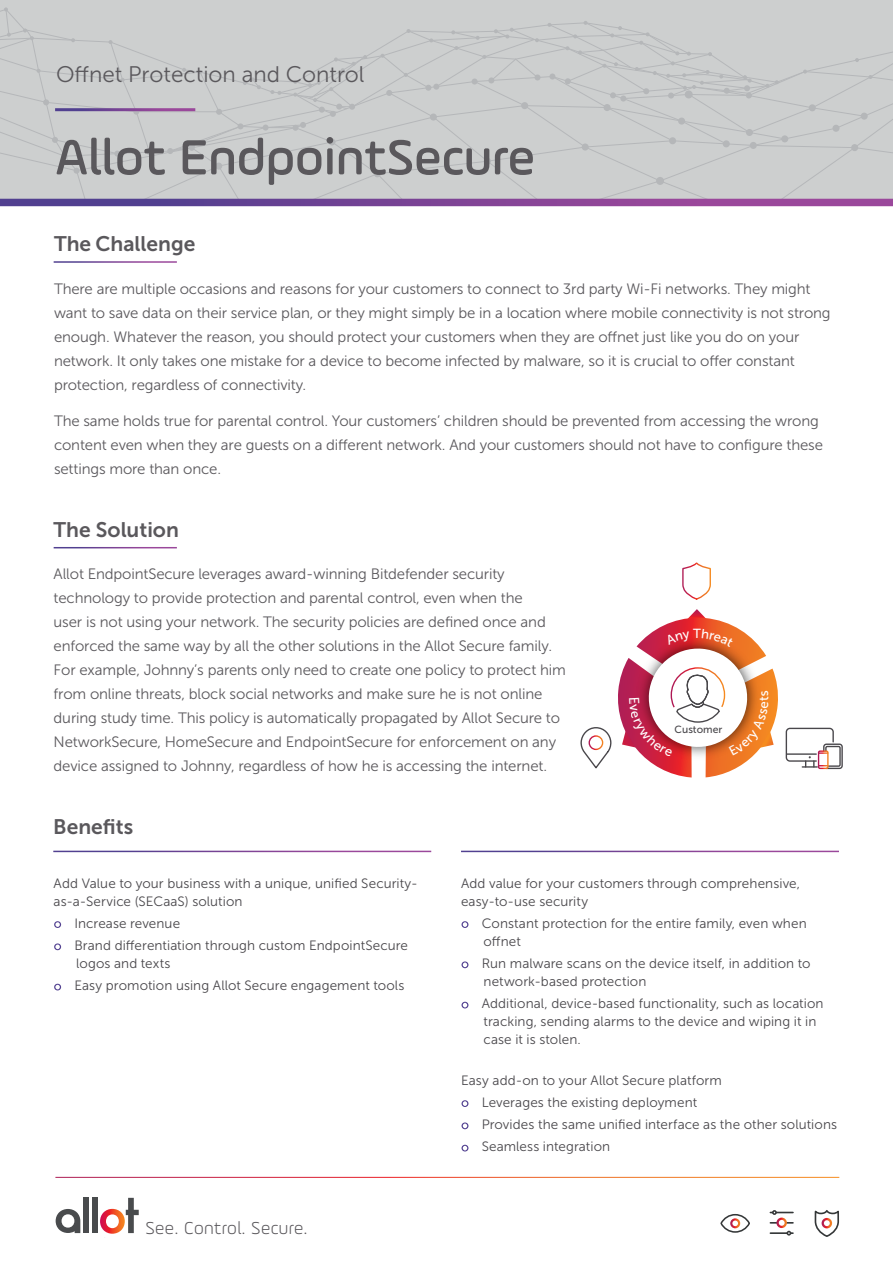
<style>
.page{position:relative;width:893px;height:1263px;background:#fff}
.page>*{position:absolute;margin:0;border:0;box-sizing:border-box;transform-origin:0 0}
.t1{font:500 52.5px "Ample Soft";color:#5a585c}
.t2{font:22.5px "Museo Sans 300";color:#5a585c}
.t3{font:21px "Museo Sans 700";color:#5a585c}
.t4{font:300 18.45px "Ample Soft";letter-spacing:.02em;color:#5a585c}
.t5{font:15px/24px "Museo Sans 300";letter-spacing:-.01em;color:#5a585c}
.t6{font:13.5px/18px "Museo Sans 300";letter-spacing:.005em;color:#49474b}
.t7{font:13.2px "Museo Sans 500";color:#fff}
.t8{font:10.35px "Museo Sans 500";color:#49474b}
.s1{font-family:"Museo Sans 500";font-size:12.75px;color:#fff}
</style>
<div class="page">
<div style="left:0;top:0;width:893px;height:200px;background:#cdcfcf"></div>
<svg style="left:0;top:7px;width:893px;height:192px"></svg>
<hr style="left:55px;top:108px;width:140px;height:3px;background:#fff">
<svg style="left:0;top:199px;width:893px;height:7px;background:#794395"></svg>
<svg style="left:682px;top:562px;width:29px;height:38px"></svg>
<svg style="left:785px;top:727px;width:58px;height:43px"></svg>
<svg style="left:814px;top:1210px;width:25px;height:27px"></svg>
<div style="left:822px;top:1218px;width:10px;height:10px;border:2px solid #fff;border-radius:50%"></div>
<div style="left:776px;top:1217px;width:11px;height:11px;border:2px solid #fff;border-radius:50%"></div>
<svg style="left:770px;top:1210px;width:23px;height:5px"></svg>
<svg style="left:770px;top:1231px;width:23px;height:4px"></svg>
<div style="left:730px;top:1218px;width:10px;height:10px;border:2px solid #fff;border-radius:50%"></div>
<div style="left:720px;top:1214px;width:30px;height:19px;border:2px solid #343738;border-radius:50%"></div>
<div style="left:83px;top:1198px;width:6px;height:35px;background:#494b4d"></div>
<div style="left:92px;top:1198px;width:6px;height:35px;background:#494b4d"></div>
<svg style="left:56px;top:1209px;width:24px;height:24px"></svg>
<svg style="left:100px;top:1198px;width:39px;height:36px"></svg>
<svg style="left:580px;top:609px;width:198px;height:168px"></svg>
<h2 class="t2" style="left:56px;top:63px;width:310px">Offnet Protection and Control</h2>
<h1 class="t1" style="left:55px;top:126px;width:482px">Allot EndpointSecure</h1>
<h3 class="t3" style="left:54px;top:232px;width:143px">The Challenge</h3>
<p class="t5" style="left:54px;top:277px;width:778px">There are multiple occasions and reasons for your customers to connect to 3rd party Wi-Fi networks. They might want to save data on their service plan, or they might simply be in a location where mobile connectivity is not strong enough. Whatever the reason, you should protect your customers when they are offnet just like you do on your network. It only takes one mistake for a device to become infected by malware, so it is crucial to offer constant protection, regardless of connectivity.</p>
<p class="t5" style="left:54px;top:409px;width:770px">The same holds true for parental control. Your customers’ children should be prevented from accessing the wrong content even when they are guests on a different network. And your customers should not have to configure these settings more than once.</p>
<h3 class="t3" style="left:54px;top:518px;width:127px">The Solution</h3>
<p class="t5" style="left:54px;top:562px;width:514px">Allot EndpointSecure leverages award-winning Bitdefender security technology to provide protection and parental control, even when the<br>user is not using your network. The security policies are defined once and enforced the same way by all the other solutions in the Allot Secure family.<br>For example, Johnny’s parents only need to create one policy to protect him from online threats, block social networks and make sure he is not online during study time. This policy is automatically propagated by Allot Secure to NetworkSecure, HomeSecure and EndpointSecure for enforcement on any device assigned to Johnny, regardless of how he is accessing the internet.</p>
<h3 class="t3" style="left:53px;top:815px;width:81px">Benefits</h3>
<p class="t7" style="left:693px;top:626px;width:9px">T</p>
<p class="t8" style="left:675px;top:723px;width:49px">Customer</p>
<p class="t7" style="left:757px;top:701px;width:6px;rotate:-90deg">t</p>
<p class="t6" style="left:54px;top:874px;width:366px">Add Value to your business with a unique, unified Security&shy;as-a-Service (SECaaS) solution</p>
<p class="t6" style="left:54px;top:912px;width:356px;line-height:22.2px"><span class="s1">o</span> Increase revenue<br><span class="s1">o</span> Brand differentiation through custom EndpointSecure</p>
<p class="t6" style="left:54px;top:952px;width:352px;line-height:22.2px;text-indent:23px">logos and texts<br><span class="s1">o</span> Easy promotion using Allot Secure engagement tools</p>
<p class="t4" style="left:145px;top:1217px;width:163px">See. Control. Secure.</p>
<p class="t6" style="left:461px;top:874px;width:341px">Add value for your customers through comprehensive, easy-to-use security</p>
<p class="t6" style="left:483px;top:914px;width:325px;text-indent:-23px"><span class="s1">o</span> Constant protection for the entire family, even when offnet</p>
<p class="t6" style="left:483px;top:954px;width:329px;text-indent:-23px"><span class="s1">o</span> Run malware scans on the device itself, in addition to network-based protection</p>
<p class="t6" style="left:483px;top:995px;width:342px;text-indent:-23px"><span class="s1">o</span> Additional, device-based functionality, such as location tracking, sending alarms to the device and wiping it in case it is stolen.</p>
<p class="t6" style="left:461px;top:1069px;width:378px;line-height:22.2px">Easy add-on to your Allot Secure platform<br><span class="s1">o</span> Leverages the existing deployment<br><span class="s1">o</span> Provides the same unified interface as the other solutions <span class="s1">o</span> Seamless integration</p>
</div>
